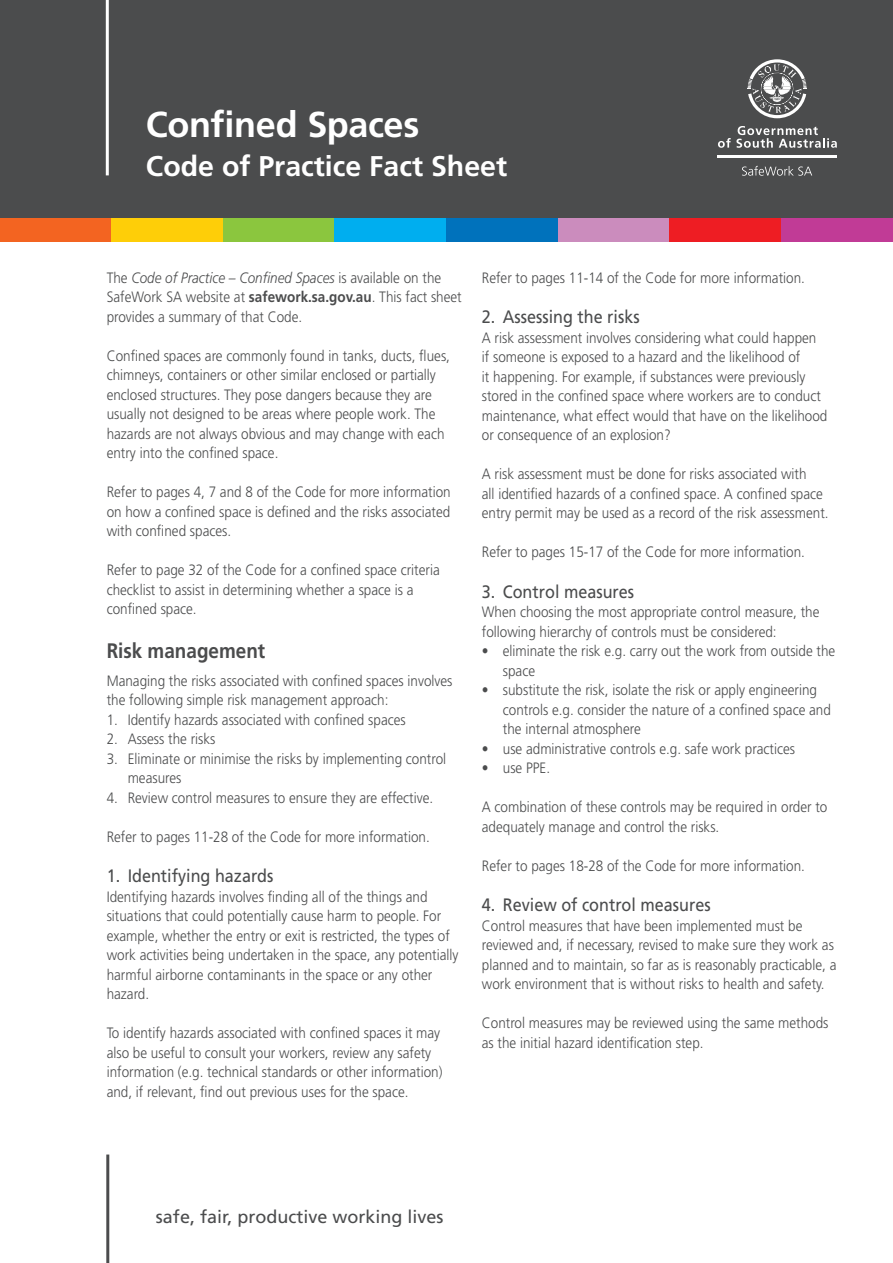
<style>
.page{position:relative;width:893px;height:1263px;background:#fff}
.page>*{position:absolute;margin:0;border:0;box-sizing:border-box;transform-origin:0 0}
.t1{font:700 36px "Frutiger";letter-spacing:-.01em;color:#fff}
.t2{font:700 28.5px "Frutiger";color:#fff}
.t3{font:700 21px "Frutiger";color:#4b4c4d;scale:.9 1}
.t4{font:18px "Frutiger";color:#4b4c4d;scale:.9 1}
.t5{font:18px "Frutiger";color:#4b4c4d}
.t6{font:300 15px/19.5px "Frutiger";color:#4b4c4d;scale:.9 1}
.s1{font-style:italic}
.s2{font-weight:700}
</style>
<div class="page">
<div style="left:0;top:0;width:893px;height:230px;background:#4b4c4d"></div>
<hr style="left:718px;top:155px;width:119px;height:3px;background:#fff">
<svg style="left:718px;top:126px;width:119px;height:22px"></svg>
<svg style="left:748px;top:59px;width:59px;height:59px"></svg>
<svg style="left:742px;top:166px;width:70px;height:10px"></svg>
<hr style="left:106px;top:0;width:3px;height:175px;background:#fff">
<div style="left:0;top:218px;width:112px;height:24px;background:#f36421"></div>
<div style="left:111px;top:218px;width:112px;height:24px;background:#fece08"></div>
<div style="left:223px;top:218px;width:112px;height:24px;background:#8bc63e"></div>
<div style="left:334px;top:218px;width:112px;height:24px;background:#00aeef"></div>
<div style="left:446px;top:218px;width:112px;height:24px;background:#0072bc"></div>
<div style="left:558px;top:218px;width:112px;height:24px;background:#cb8cbd"></div>
<div style="left:669px;top:218px;width:112px;height:24px;background:#ee1d23"></div>
<div style="left:781px;top:218px;width:112px;height:24px;background:#c13b96"></div>
<hr style="left:106px;top:1154px;width:3px;height:109px;background:#4b4c4d">
<p class="t1" style="left:146px;top:104px;width:275px">Confined Spaces</p>
<p class="t2" style="left:146px;top:149px;width:363px">Code of Practice Fact Sheet</p>
<p class="t6" style="left:107px;top:268px;width:396px">The <span class="s1">Code of Practice – Confined Spaces</span> is available on the<br>SafeWork SA website at <span class="s2">safework.sa.gov.au</span>. This fact sheet provides a summary of that Code.</p>
<p class="t6" style="left:107px;top:346px;width:383px">Confined spaces are commonly found in tanks, ducts, flues, chimneys, containers or other similar enclosed or partially enclosed structures. They pose dangers because they are usually not designed to be areas where people work. The hazards are not always obvious and may change with each entry into the confined space.</p>
<p class="t6" style="left:107px;top:482px;width:384px;text-align:justify">Refer to pages 4, 7 and 8 of the Code for more information on how a confined space is defined and the risks associated with confined spaces.</p>
<p class="t6" style="left:107px;top:560px;width:372px">Refer to page 32 of the Code for a confined space criteria checklist to assist in determining whether a space is a confined space.</p>
<p class="t3" style="left:107px;top:638px;width:178px">Risk management</p>
<p class="t6" style="left:107px;top:671px;width:386px">Managing the risks associated with confined spaces involves the following simple risk management approach:</p>
<p class="t6" style="left:107px;top:710px;width:334px">1. Identify hazards associated with confined spaces</p>
<p class="t6" style="left:107px;top:729px;width:122px">2. Assess the risks</p>
<p class="t6" style="left:128px;top:749px;width:355px;text-indent:-21px">3. Eliminate or minimise the risks by implementing control measures</p>
<p class="t6" style="left:107px;top:788px;width:364px">4. Review control measures to ensure they are effective.</p>
<p class="t6" style="left:107px;top:827px;width:360px">Refer to pages 11-28 of the Code for more information.</p>
<p class="t4" style="left:107px;top:865px;width:187px">1. Identifying hazards</p>
<p class="t6" style="left:107px;top:887px;width:392px">Identifying hazards involves finding all of the things and situations that could potentially cause harm to people. For example, whether the entry or exit is restricted, the types of work activities being undertaken in the space, any potentially harmful airborne contaminants in the space or any other hazard.</p>
<p class="t6" style="left:107px;top:1023px;width:375px">To identify hazards associated with confined spaces it may also be useful to consult your workers, review any safety information (e.g. technical standards or other information) and, if relevant, find out previous uses for the space.</p>
<p class="t6" style="left:482px;top:268px;width:360px">Refer to pages 11-14 of the Code for more information.</p>
<p class="t4" style="left:482px;top:306px;width:177px">2. Assessing the risks</p>
<p class="t6" style="left:482px;top:328px;width:385px">A risk assessment involves considering what could happen if someone is exposed to a hazard and the likelihood of<br>it happening. For example, if substances were previously stored in the confined space where workers are to conduct maintenance, what effect would that have on the likelihood or consequence of an explosion?</p>
<p class="t6" style="left:482px;top:464px;width:387px">A risk assessment must be done for risks associated with<br>all identified hazards of a confined space. A confined space entry permit may be used as a record of the risk assessment.</p>
<p class="t6" style="left:482px;top:542px;width:360px">Refer to pages 15-17 of the Code for more information.</p>
<p class="t4" style="left:482px;top:581px;width:171px">3. Control measures</p>
<p class="t6" style="left:482px;top:602px;width:377px">When choosing the most appropriate control measure, the following hierarchy of controls must be considered:</p>
<p class="t6" style="left:503px;top:641px;width:371px;text-indent:-21px">• eliminate the risk e.g. carry out the work from outside the space</p>
<p class="t6" style="left:503px;top:680px;width:366px;text-indent:-21px">• substitute the risk, isolate the risk or apply engineering controls e.g. consider the nature of a confined space and the internal atmosphere</p>
<p class="t6" style="left:482px;top:739px;width:350px">• use administrative controls e.g. safe work practices</p>
<p class="t6" style="left:482px;top:758px;width:77px">• use PPE.</p>
<p class="t6" style="left:482px;top:797px;width:385px">A combination of these controls may be required in order to adequately manage and control the risks.</p>
<p class="t6" style="left:482px;top:856px;width:360px">Refer to pages 18-28 of the Code for more information.</p>
<p class="t4" style="left:482px;top:894px;width:256px">4. Review of control measures</p>
<p class="t6" style="left:482px;top:916px;width:395px">Control measures that have been implemented must be reviewed and, if necessary, revised to make sure they work as planned and to maintain, so far as is reasonably practicable, a work environment that is without risks to health and safety.</p>
<p class="t6" style="left:482px;top:1013px;width:387px">Control measures may be reviewed using the same methods as the initial hazard identification step.</p>
<p class="t5" style="left:156px;top:1206px;width:289px">safe, fair, productive working lives</p>
</div>
